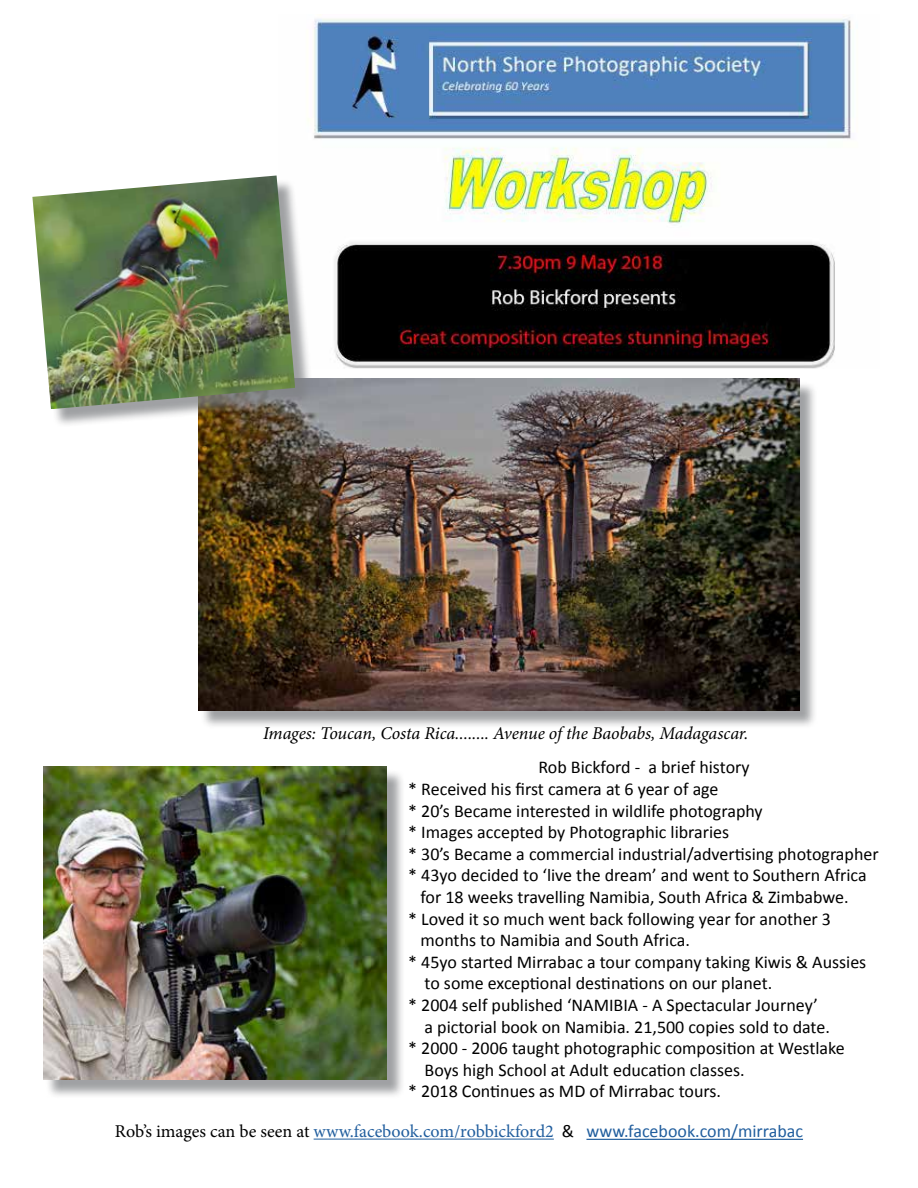
<style>
.page{position:relative;width:918px;height:1188px;background:#fff}
.page>*{position:absolute;margin:0;border:0;box-sizing:border-box;transform-origin:0 0}
.t1{font:18px "Calibri";color:#000}
.t2{font:18px "Minion Pro";color:#215e9e}
.t3{font:italic 18px "Minion Pro";letter-spacing:-.005em;color:#000}
.s1{color:#000}
.s2{font-family:"Calibri";color:#000}
.s3{font-family:"Calibri"}
</style>
<div class="page">
<div style="left:45px;top:769px;width:361px;height:329px;background:#808285;opacity:.75"></div>
<img style="left:43px;top:767px;width:344px;height:313px">
<hr style="left:314px;top:1139px;width:240px;height:1px;background:#215e9e">
<hr style="left:586px;top:1139px;width:217px;height:1px;background:#215e9e">
<div style="left:200px;top:381px;width:618px;height:348px;background:#808285;opacity:.75"></div>
<img style="left:198px;top:379px;width:601px;height:332px">
<img style="left:308px;top:14px;width:543px;height:355px">
<div style="left:35px;top:178px;width:278px;height:249px;background:#808285;opacity:.75"></div>
<img style="left:32px;top:176px;width:263px;height:233px">
<p class="t3" style="left:263px;top:721px;width:487px">Images: Toucan, Costa Rica........ Avenue of the Baobabs, Madagascar.</p>
<p class="t1" style="left:539px;top:756px;width:213px">Rob Bickford - a brief history</p>
<p class="t1" style="left:408px;top:778px;width:312px">* Received his first camera at 6 year of age</p>
<p class="t1" style="left:408px;top:799px;width:356px">* 20’s Became interested in wildlife photography</p>
<p class="t1" style="left:408px;top:821px;width:323px">* Images accepted by Photographic libraries</p>
<p class="t1" style="left:408px;top:842px;width:472px">* 30’s Became a commercial industrial/advertising photographer</p>
<p class="t1" style="left:408px;top:864px;width:460px">* 43yo decided to ‘live the dream’ and went to Southern Africa</p>
<p class="t1" style="left:420px;top:886px;width:430px">for 18 weeks travelling Namibia, South Africa &amp; Zimbabwe.</p>
<p class="t1" style="left:408px;top:907px;width:424px">* Loved it so much went back following year for another 3</p>
<p class="t1" style="left:420px;top:929px;width:271px">months to Namibia and South Africa.</p>
<p class="t1" style="left:408px;top:950px;width:460px">* 45yo started Mirrabac a tour company taking Kiwis &amp; Aussies</p>
<p class="t1" style="left:425px;top:972px;width:349px">to some exceptional destinations on our planet.</p>
<p class="t1" style="left:408px;top:994px;width:411px">* 2004 self published ‘NAMIBIA - A Spectacular Journey’</p>
<p class="t1" style="left:425px;top:1015px;width:407px">a pictorial book on Namibia. 21,500 copies sold to date.</p>
<p class="t1" style="left:408px;top:1037px;width:438px">* 2000 - 2006 taught photographic composition at Westlake</p>
<p class="t1" style="left:425px;top:1058px;width:322px">Boys high School at Adult education classes.</p>
<p class="t1" style="left:408px;top:1080px;width:314px">* 2018 Continues as MD of Mirrabac tours.</p>
<p class="t2" style="left:115px;top:1119px;width:690px"><span class="s1">Rob’s images can be seen at</span> www.facebook.com/robbickford2 <span class="s2">&amp;</span> <span class="s3">www.facebook.com/mirrabac</span></p>
</div>
